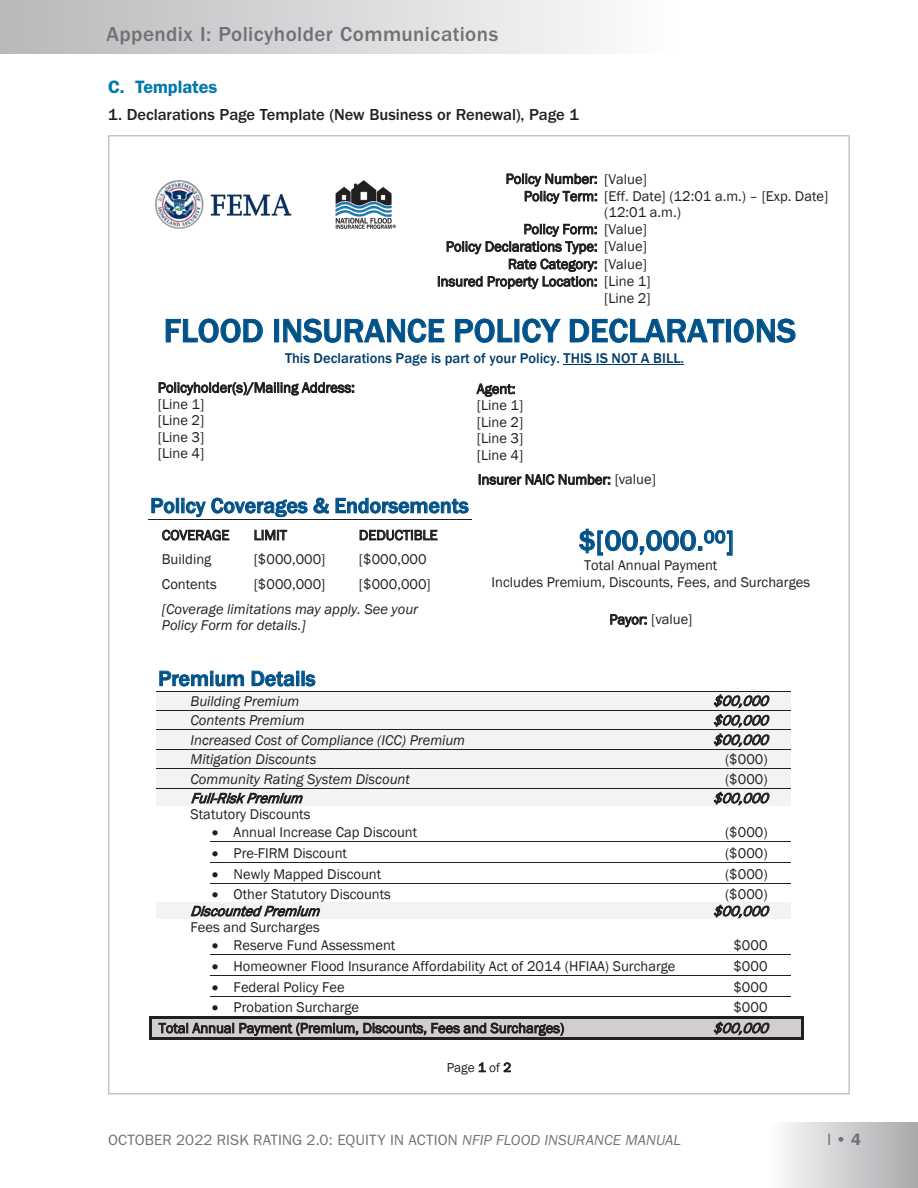
<style>
.page{position:relative;width:918px;height:1188px;background:#fff}
.page>*{position:absolute;margin:0;border:0;box-sizing:border-box;transform-origin:0 0}
.t1{font:500 33.75px "Franklin Gothic";color:#005288}
.t2{font:500 29.1px "Franklin Gothic";color:#005288}
.t3{font:500 21.75px "Franklin Gothic";color:#005288}
.t4{font:500 21px "ITC Franklin Gothic Std";letter-spacing:.02em;color:#717074}
.t5{font:600 18px "ITC Franklin Gothic Std";color:#0078ae}
.t6{font:500 16.5px "ITC Franklin Gothic Std";letter-spacing:-.005em;color:#231f20}
.t7{font:600 16.5px "ITC Franklin Gothic Std";color:#717074}
.t8{font:15px "ITC Franklin Gothic Std";letter-spacing:.005em;color:#717074}
.t9{font:14.55px/16.5px "Franklin Gothic";color:#231f20}
.t10{font:italic 14.55px/24.6px "Franklin Gothic";color:#231f20}
.t11{font:italic 14.55px "Franklin Gothic";color:#231f20}
.t12{font:500 14.55px "Franklin Gothic";color:#003c69}
.t13{font:13.35px "Franklin Gothic";letter-spacing:-.005em;color:#231f20}
.s1{font-style:normal}
.s2{font-style:italic}
.s3{font-weight:400}
</style>
<div class="page">
<div style="left:770px;top:1122px;width:148px;height:66px;background:linear-gradient(to right,#fbfbfc,#a9a9ac)"></div>
<div style="left:0;top:0;width:673px;height:54px;background:linear-gradient(to right,#b8b7ba,#fcfcfd)"></div>
<img style="left:156px;top:180px;width:240px;height:48px">
<hr style="left:564px;top:364px;width:120px;height:1px;background:#003c69">
<hr style="left:157px;top:691px;width:634px;height:1px;background:#231f20">
<div style="left:157px;top:692px;width:634px;height:18px;background:#f2f3f4"></div>
<div style="left:157px;top:710px;width:634px;height:19px;background:#f2f3f4"></div>
<hr style="left:157px;top:710px;width:634px;height:1px;background:#231f20">
<div style="left:157px;top:730px;width:634px;height:19px;background:#f2f3f4"></div>
<hr style="left:157px;top:729px;width:634px;height:1px;background:#231f20">
<div style="left:157px;top:749px;width:634px;height:19px;background:#f2f3f4"></div>
<hr style="left:157px;top:749px;width:634px;height:1px;background:#231f20">
<div style="left:157px;top:769px;width:634px;height:19px;background:#f2f3f4"></div>
<hr style="left:157px;top:768px;width:634px;height:1px;background:#231f20">
<div style="left:157px;top:788px;width:634px;height:18px;background:#f2f3f4"></div>
<hr style="left:157px;top:788px;width:634px;height:1px;background:#231f20">
<hr style="left:210px;top:842px;width:581px;height:1px;background:#231f20">
<hr style="left:210px;top:862px;width:581px;height:1px;background:#231f20">
<hr style="left:210px;top:883px;width:581px;height:1px;background:#231f20">
<div style="left:156px;top:903px;width:635px;height:16px;background:#f2f3f4"></div>
<hr style="left:210px;top:955px;width:581px;height:1px;background:#231f20">
<hr style="left:210px;top:975px;width:581px;height:1px;background:#231f20">
<hr style="left:210px;top:996px;width:581px;height:1px;background:#231f20">
<div style="left:151px;top:1018px;width:650px;height:19px;background:#d0cece"></div>
<hr style="left:151px;top:1016px;width:650px;height:2px;background:#231f20">
<hr style="left:151px;top:1037px;width:650px;height:3px;background:#231f20">
<svg style="left:149px;top:1016px;width:2px;height:24px"></svg>
<hr style="left:801px;top:1018px;width:3px;height:19px;background:#231f20">
<hr style="left:149px;top:519px;width:323px;height:1px;background:#231f20">
<h3 class="t4" style="left:106px;top:23px;width:393px">Appendix I: Policyholder Communications</h3>
<h3 class="t5" style="left:108px;top:77px;width:111px">C. Templates</h3>
<p class="t6" style="left:108px;top:105px;width:473px">1. Declarations Page Template (New Business or Renewal), Page 1</p>
<p class="t9" style="left:506px;top:171px;width:143px">Policy Number: [Value]</p>
<p class="t9" style="left:524px;top:188px;width:306px">Policy Term: [Eff. Date] (12:01 a.m.) – [Exp. Date]</p>
<p class="t9" style="left:604px;top:205px;width:78px">(12:01 a.m.)</p>
<p class="t9" style="left:524px;top:221px;width:125px">Policy Form: [Value]</p>
<p class="t9" style="left:446px;top:239px;width:203px">Policy Declarations Type: [Value]</p>
<p class="t9" style="left:508px;top:256px;width:140px">Rate Category: [Value]</p>
<p class="t9" style="left:437px;top:273px;width:162px">Insured Property Location:</p>
<p class="t9" style="left:604px;top:273px;width:48px">[Line 1] [Line 2]</p>
<p class="t1" style="left:164px;top:310px;width:634px">FLOOD INSURANCE POLICY DECLARATIONS</p>
<p class="t12" style="left:285px;top:349px;width:400px">This Declarations Page is part of your Policy. THIS IS NOT A BILL.</p>
<p class="t9" style="left:158px;top:380px;width:198px">Policyholder(s)/Mailing Address: [Line 1]<br>[Line 2]<br>[Line 3]<br>[Line 4]</p>
<p class="t3" style="left:150px;top:492px;width:320px">Policy Coverages &amp; Endorsements</p>
<p class="t9" style="left:162px;top:527px;width:69px">COVERAGE</p>
<p class="t9" style="left:254px;top:527px;width:35px">LIMIT</p>
<p class="t9" style="left:359px;top:527px;width:80px">DEDUCTIBLE</p>
<p class="t9" style="left:162px;top:552px;width:51px">Building</p>
<p class="t9" style="left:254px;top:552px;width:73px">[$000,000]</p>
<p class="t9" style="left:359px;top:552px;width:69px">[$000,000</p>
<p class="t9" style="left:162px;top:576px;width:56px">Contents</p>
<p class="t9" style="left:254px;top:576px;width:73px">[$000,000]</p>
<p class="t10" style="left:162px;top:572px;width:270px;text-indent:197px"><span class="s1">[$000,000] </span>[Coverage limitations may apply. See your</p>
<p class="t10" style="left:162px;top:613px;width:145px">Policy Form for details.]</p>
<p class="t9" style="left:477px;top:381px;width:48px">Agent: [Line 1] [Line 2] [Line 3] [Line 4]</p>
<p class="t9" style="left:478px;top:472px;width:180px">Insurer NAIC Number: [value]</p>
<p class="t2" style="left:579px;top:523px;width:157px">$[00,000.<sup>00</sup>]</p>
<p class="t9" style="left:492px;top:557px;width:320px;text-align:center">Total Annual Payment<br>Includes Premium, Discounts, Fees, and Surcharges</p>
<p class="t9" style="left:609px;top:611px;width:85px">Payor: [value]</p>
<p class="t3" style="left:158px;top:665px;width:159px">Premium Details</p>
<p class="t10" style="left:191px;top:689px;width:110px">Building Premium</p>
<p class="t11" style="left:713px;top:692px;width:63px">$00,000</p>
<p class="t10" style="left:191px;top:708px;width:116px">Contents Premium</p>
<p class="t11" style="left:713px;top:711px;width:63px">$00,000</p>
<p class="t10" style="left:191px;top:728px;width:276px">Increased Cost of Compliance (ICC) Premium</p>
<p class="t11" style="left:713px;top:731px;width:63px">$00,000</p>
<p class="t10" style="left:191px;top:747px;width:127px">Mitigation Discounts</p>
<p class="t9" style="left:725px;top:751px;width:44px">($000)</p>
<p class="t10" style="left:191px;top:767px;width:221px">Community Rating System Discount</p>
<p class="t9" style="left:725px;top:771px;width:44px">($000)</p>
<p class="t11" style="left:191px;top:789px;width:119px">Full-RiskPremium</p>
<p class="t11" style="left:713px;top:789px;width:63px">$00,000</p>
<p class="t9" style="left:191px;top:807px;width:121px">Statutory Discounts</p>
<p class="t9" style="left:212px;top:824px;width:207px">• Annual Increase Cap Discount</p>
<p class="t9" style="left:725px;top:824px;width:44px">($000)</p>
<p class="t9" style="left:212px;top:845px;width:137px">• Pre-FIRM Discount</p>
<p class="t9" style="left:725px;top:845px;width:44px">($000)</p>
<p class="t9" style="left:212px;top:866px;width:171px">• Newly Mapped Discount</p>
<p class="t9" style="left:725px;top:866px;width:44px">($000)</p>
<p class="t9" style="left:212px;top:887px;width:181px">• Other Statutory Discounts</p>
<p class="t9" style="left:725px;top:887px;width:44px">($000)</p>
<p class="t11" style="left:190px;top:902px;width:137px">DiscountedPremium</p>
<p class="t11" style="left:713px;top:902px;width:63px">$00,000</p>
<p class="t9" style="left:191px;top:920px;width:131px">Fees and Surcharges</p>
<p class="t9" style="left:212px;top:937px;width:185px">• Reserve Fund Assessment</p>
<p class="t9" style="left:733px;top:937px;width:36px">$000</p>
<p class="t9" style="left:212px;top:958px;width:465px">• Homeowner Flood Insurance Affordability Act of 2014 (HFIAA) Surcharge</p>
<p class="t9" style="left:733px;top:958px;width:36px">$000</p>
<p class="t9" style="left:212px;top:979px;width:134px">• Federal Policy Fee</p>
<p class="t9" style="left:733px;top:979px;width:36px">$000</p>
<p class="t9" style="left:212px;top:1000px;width:149px">• Probation Surcharge</p>
<p class="t9" style="left:733px;top:1000px;width:36px">$000</p>
<p class="t9" style="left:159px;top:1020px;width:407px">Total Annual Payment (Premium, Discounts, Fees and Surcharges)</p>
<p class="t11" style="left:713px;top:1019px;width:63px">$00,000</p>
<p class="t13" style="left:447px;top:1059px;width:66px">Page 1 of 2</p>
<p class="t8" style="left:108px;top:1132px;width:575px">OCTOBER 2022 RISK RATING 2.0: EQUITY IN ACTION <span class="s2">NFIP FLOOD INSURANCE MANUAL</span></p>
<p class="t7" style="left:827px;top:1130px;width:35px"><span class="s3">I</span> • 4</p>
</div>
